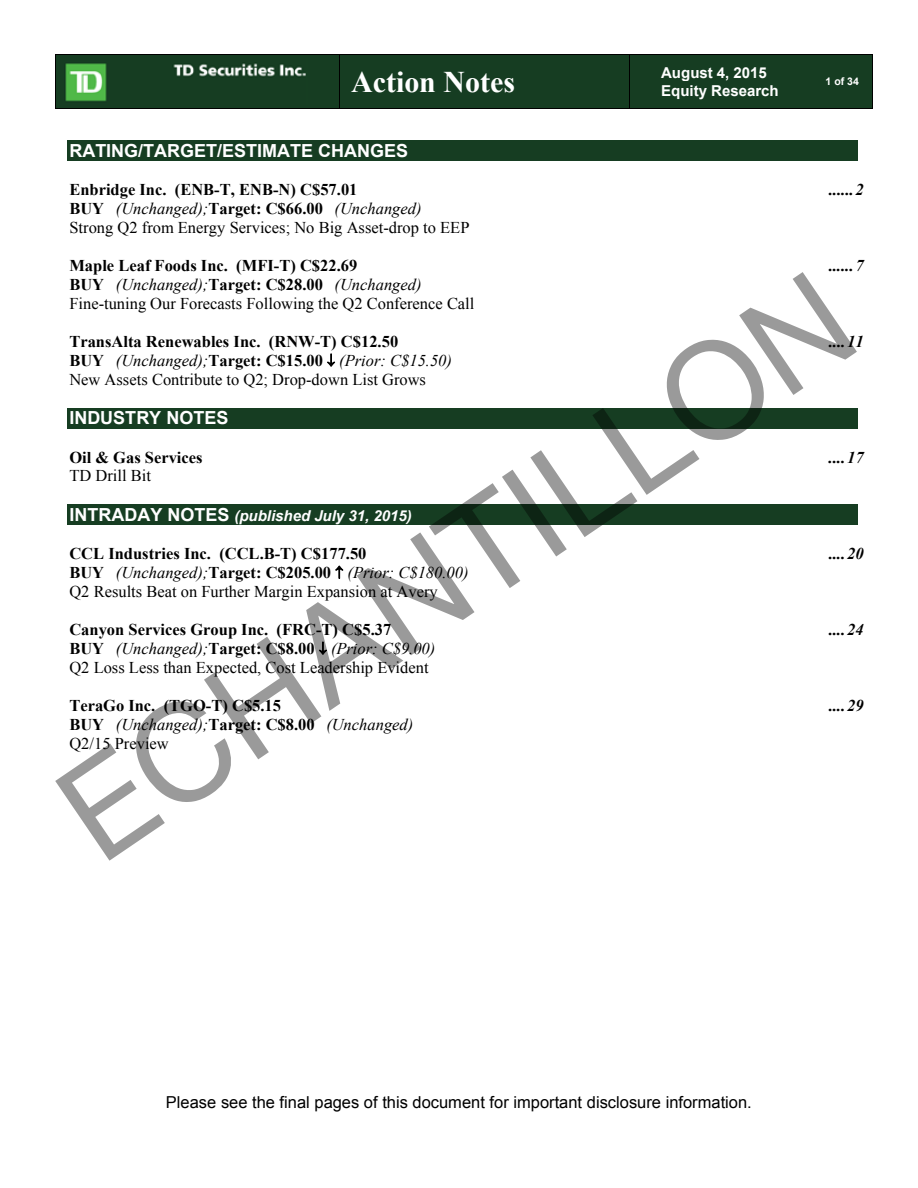
<style>
.page{position:relative;width:918px;height:1188px;background:#fff}
.page>*{position:absolute;margin:0;border:0;box-sizing:border-box;transform-origin:0 0}
.t1{font:135px "Helvetica Neue";color:#000}
.t2{font:700 30px "Times New Roman";color:#fff}
.t3{font:700 18px "Arial";color:#fff}
.t4{font:16.5px/18.9px "Times New Roman";color:#000}
.t5{font:700 16.5px "Times New Roman";color:#000}
.t6{font:16.5px "Arial";color:#000}
.t7{font:italic 16.5px/18.9px "Times New Roman";color:#000}
.t8{font:italic 700 15px "Arial";color:#fff}
.t9{font:700 15px/17.2px "Arial";color:#fff}
.t10{font:700 10.5px "Arial";color:#fff}
.s1{font-style:italic}
.s2{font-weight:700}
.s3{font-style:normal;font-size:18px}
.s4{font-weight:700;font-style:normal}
.s5{font-style:normal}
</style>
<div class="page">
<div style="left:56px;top:55px;width:283px;height:54px;background:#163d22"></div>
<img style="left:65px;top:63px;width:241px;height:39px">
<div style="left:340px;top:55px;width:289px;height:54px;background:#163d22"></div>
<div style="left:630px;top:55px;width:182px;height:54px;background:#163d22"></div>
<div style="left:812px;top:55px;width:60px;height:54px;background:#163d22"></div>
<hr style="left:56px;top:54px;width:574px;height:1px;background:#000">
<hr style="left:630px;top:54px;width:182px;height:1px;background:#000">
<hr style="left:812px;top:54px;width:61px;height:1px;background:#000">
<hr style="left:56px;top:55px;width:1px;height:54px;background:#000">
<hr style="left:56px;top:109px;width:283px;height:1px;background:#000">
<hr style="left:339px;top:55px;width:1px;height:54px;background:#000">
<hr style="left:340px;top:109px;width:289px;height:1px;background:#000">
<hr style="left:629px;top:55px;width:1px;height:54px;background:#000">
<hr style="left:630px;top:109px;width:182px;height:1px;background:#000">
<hr style="left:811px;top:109px;width:61px;height:1px;background:#000">
<hr style="left:872px;top:55px;width:1px;height:54px;background:#000">
<div style="left:67px;top:140px;width:791px;height:21px;background:#163d22"></div>
<div style="left:67px;top:408px;width:791px;height:20px;background:#163d22"></div>
<div style="left:67px;top:504px;width:791px;height:21px;background:#163d22"></div>
<svg style="left:327px;top:354px;width:8px;height:12px"></svg>
<svg style="left:336px;top:566px;width:7px;height:13px"></svg>
<svg style="left:319px;top:642px;width:8px;height:13px"></svg>
<h2 class="t2" style="left:351px;top:62px;width:165px">Action Notes</h2>
<p class="t9" style="left:661px;top:65px;width:119px">August 4, 2015<br>Equity Research</p>
<p class="t10" style="left:826px;top:75px;width:35px">1 of 34</p>
<p class="t3" style="left:69px;top:139px;width:340px">RATING/TARGET/ESTIMATE CHANGES</p>
<p class="t5" style="left:69px;top:178px;width:290px">Enbridge Inc. (ENB-T, ENB-N) C$57.01</p>
<p class="t5" style="left:828px;top:178px;width:37px">...... <span class="s1">2</span></p>
<p class="t4" style="left:69px;top:199px;width:402px"><span class="s2">BUY</span> <span class="s1">(Unchanged);</span><span class="s2">Target: C$66.00</span> <span class="s1">(Unchanged)<br></span>Strong Q2 from Energy Services; No Big Asset-drop to EEP</p>
<p class="t5" style="left:69px;top:254px;width:289px">Maple Leaf Foods Inc. (MFI-T) C$22.69</p>
<p class="t5" style="left:828px;top:254px;width:37px">...... <span class="s1">7</span></p>
<p class="t4" style="left:69px;top:275px;width:407px"><span class="s2">BUY</span> <span class="s1">(Unchanged);</span><span class="s2">Target: C$28.00</span> <span class="s1">(Unchanged)<br></span>Fine-tuning Our Forecasts Following the Q2 Conference Call</p>
<p class="t5" style="left:69px;top:330px;width:330px">TransAlta Renewables Inc. (RNW-T) C$12.50</p>
<p class="t5" style="left:828px;top:330px;width:37px">.... <span class="s1">11</span></p>
<p class="t4" style="left:69px;top:351px;width:384px"><span class="s2">BUY</span> <span class="s1">(Unchanged);</span><span class="s2">Target: C$15.00</span> <span class="s1">(Prior: C$15.50)<br></span>New Assets Contribute to Q2; Drop-down List Grows</p>
<p class="t3" style="left:69px;top:406px;width:160px">INDUSTRY NOTES</p>
<p class="t5" style="left:69px;top:446px;width:135px">Oil &amp; Gas Services</p>
<p class="t5" style="left:828px;top:446px;width:37px">.... <span class="s1">17</span></p>
<p class="t4" style="left:69px;top:466px;width:83px">TD Drill Bit</p>
<p class="t8" style="left:69px;top:506px;width:344px"><span class="s3">INTRADAY NOTES</span> (published July 31, 2015)</p>
<p class="t5" style="left:69px;top:542px;width:299px">CCL Industries Inc. (CCL.B-T) C$177.50</p>
<p class="t5" style="left:828px;top:542px;width:37px">.... <span class="s1">20</span></p>
<p class="t4" style="left:69px;top:563px;width:401px"><span class="s2">BUY</span> <span class="s1">(Unchanged);</span><span class="s2">Target: C$205.00</span> <span class="s1">(Prior: C$180.00)<br></span>Q2 Results Beat on Further Margin Expansion at Avery</p>
<p class="t5" style="left:69px;top:618px;width:323px">Canyon Services Group Inc. (FRC-T) C$5.37</p>
<p class="t5" style="left:828px;top:618px;width:37px">.... <span class="s1">24</span></p>
<p class="t4" style="left:69px;top:639px;width:367px"><span class="s2">BUY</span> <span class="s1">(Unchanged);</span><span class="s2">Target: C$8.00</span> <span class="s1">(Prior: C$9.00)<br></span>Q2 Loss Less than Expected, Cost Leadership Evident</p>
<p class="t5" style="left:69px;top:694px;width:213px">TeraGo Inc. (TGO-T) C$5.15</p>
<p class="t5" style="left:828px;top:694px;width:37px">.... <span class="s1">29</span></p>
<p class="t7" style="left:69px;top:715px;width:346px"><span class="s4">BUY</span> (Unchanged);<span class="s4">Target: C$8.00</span> (Unchanged)<br><span class="s5">Q2/15 Preview</span></p>
<h1 class="t1" style="left:18px;top:744px;width:927px;rotate:-34deg">ECHANTILLON</h1>
<p class="t6" style="left:166px;top:1091px;width:587px">Please see the final pages of this document for important disclosure information.</p>
</div>
